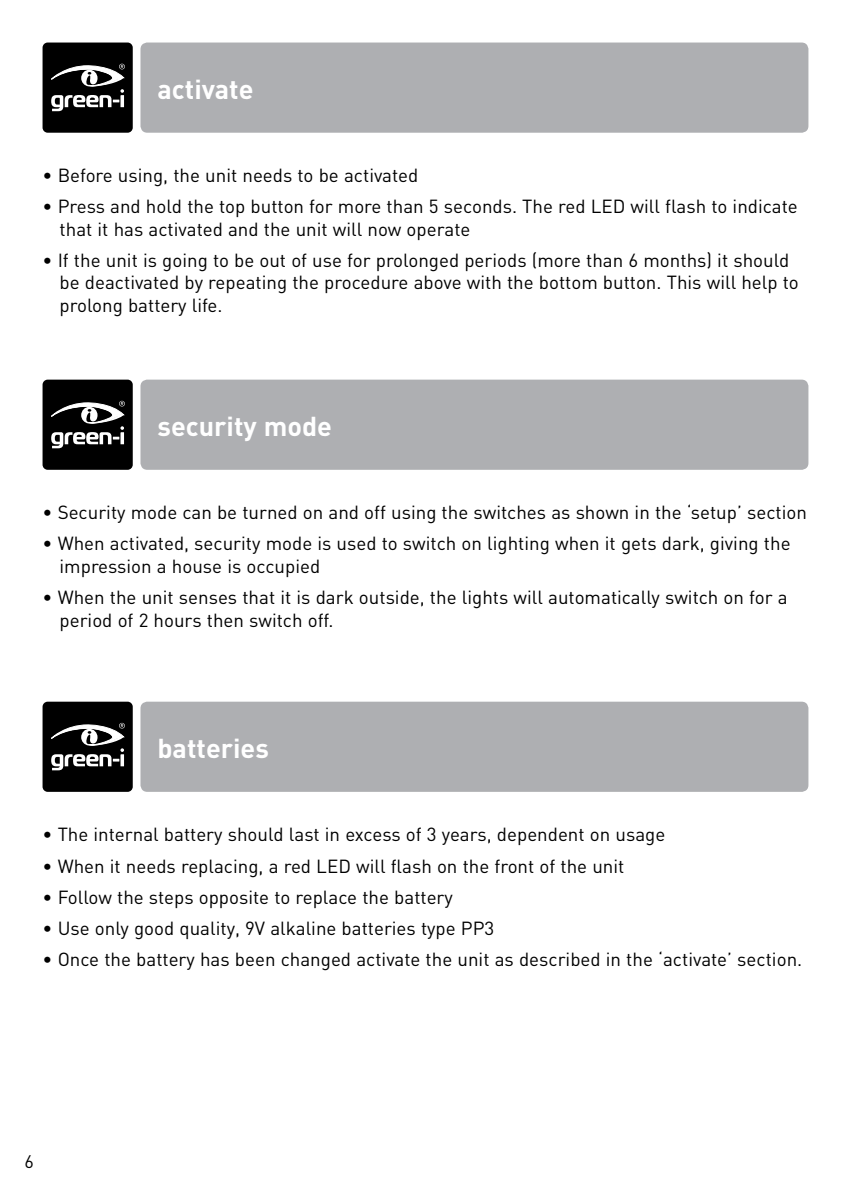
<style>
.page{position:relative;width:851px;height:1191px;background:#fff}
.page>*{position:absolute;margin:0;border:0;box-sizing:border-box;transform-origin:0 0}
.t1{font:700 27px "DIN";color:#fff}
.t2{font:18.6px/22.5px "DIN";color:#000}
.t3{font:18px "DIN";color:#000}
</style>
<div class="page">
<div style="left:43px;top:43px;width:90px;height:90px;background:#000;border-radius:5px"></div>
<svg style="left:51px;top:64px;width:74px;height:47px"></svg>
<div style="left:140px;top:43px;width:668px;height:90px;background:#aeafb2;border-radius:7px"></div>
<div style="left:43px;top:379px;width:90px;height:91px;background:#000;border-radius:5px"></div>
<svg style="left:51px;top:401px;width:74px;height:47px"></svg>
<div style="left:140px;top:379px;width:668px;height:91px;background:#aeafb2;border-radius:7px"></div>
<div style="left:43px;top:701px;width:90px;height:91px;background:#000;border-radius:5px"></div>
<svg style="left:51px;top:723px;width:74px;height:47px"></svg>
<div style="left:140px;top:701px;width:668px;height:91px;background:#aeafb2;border-radius:7px"></div>
<h1 class="t1" style="left:157px;top:71px;width:97px">activate</h1>
<p class="t2" style="left:43px;top:164px;width:377px">• Before using, the unit needs to be activated</p>
<p class="t2" style="left:60px;top:195px;width:739px;text-indent:-17px">• Press and hold the top button for more than 5 seconds. The red LED will flash to indicate that it has activated and the unit will now operate</p>
<p class="t2" style="left:60px;top:248px;width:740px;text-indent:-17px">• If the unit is going to be out of use for prolonged periods (more than 6 months) it should be deactivated by repeating the procedure above with the bottom button. This will help to prolong battery life.</p>
<h1 class="t1" style="left:157px;top:408px;width:176px">security mode</h1>
<p class="t2" style="left:43px;top:501px;width:765px">• Security mode can be turned on and off using the switches as shown in the ‘setup’ section</p>
<p class="t2" style="left:60px;top:532px;width:732px;text-indent:-17px">• When activated, security mode is used to switch on lighting when it gets dark, giving the impression a house is occupied</p>
<p class="t2" style="left:60px;top:585px;width:729px;text-indent:-17px">• When the unit senses that it is dark outside, the lights will automatically switch on for a period of 2 hours then switch off.</p>
<h1 class="t1" style="left:157px;top:730px;width:113px">batteries</h1>
<p class="t2" style="left:43px;top:823px;width:624px">• The internal battery should last in excess of 3 years, dependent on usage</p>
<p class="t2" style="left:43px;top:854px;width:583px">• When it needs replacing, a red LED will flash on the front of the unit</p>
<p class="t2" style="left:43px;top:885px;width:412px">• Follow the steps opposite to replace the battery</p>
<p class="t2" style="left:43px;top:916px;width:453px">• Use only good quality, 9V alkaline batteries type PP3</p>
<p class="t2" style="left:43px;top:947px;width:761px">• Once the battery has been changed activate the unit as described in the ‘activate’ section.</p>
<p class="t3" style="left:25px;top:1150px;width:11px">6</p>
</div>
